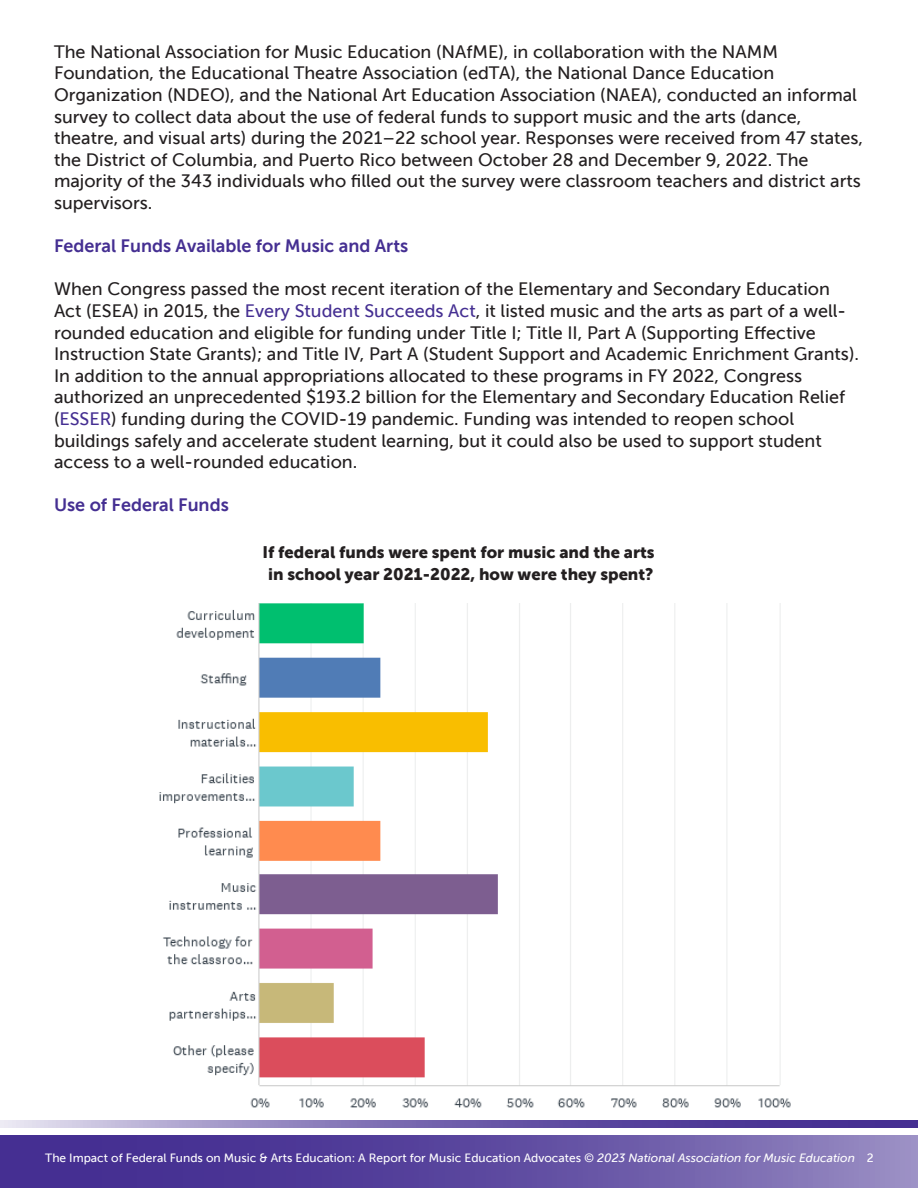
<style>
.page{position:relative;width:918px;height:1188px;background:#fff}
.page>*{position:absolute;margin:0;border:0;box-sizing:border-box;transform-origin:0 0}
.t1{font:18px/21.6px "Museo Sans 500";color:#231f20}
.t2{font:18px "Museo Sans 700";color:#452f92}
.t3{font:16.5px/21.6px "Museo Sans 900";color:#231f20;text-align:center}
.t4{font:12px "Museo Sans 500";color:#fff}
.s1{color:#452f92}
.s2{font-style:italic}
</style>
<div class="page">
<svg style="left:0;top:1136px;width:918px;height:52px;background:#614ea2"></svg>
<svg style="left:0;top:1120px;width:918px;height:7px;background:#7c6db2"></svg>
<img style="left:159px;top:603px;width:632px;height:505px">
<p class="t1" style="left:54px;top:42px;width:811px">The National Association for Music Education (NAfME), in collaboration with the NAMM Foundation, the Educational Theatre Association (edTA), the National Dance Education Organization (NDEO), and the National Art Education Association (NAEA), conducted an informal survey to collect data about the use of federal funds to support music and the arts (dance, theatre, and visual arts) during the 2021–22 school year. Responses were received from 47 states, the District of Columbia, and Puerto Rico between October 28 and December 9, 2022. The majority of the 343 individuals who 昀椀lled out the survey were classroom teachers and district arts supervisors.</p>
<p class="t2" style="left:54px;top:239px;width:356px">Federal Funds Available for Music and Arts</p>
<p class="t1" style="left:54px;top:279px;width:807px">When Congress passed the most recent iteration of the Elementary and Secondary Education Act (ESEA) in 2015, the <span class="s1">Every Student Succeeds Act</span>, it listed music and the arts as part of a well&shy;rounded education and eligible for funding under Title I; Title II, Part A (Supporting E昀昀ective Instruction State Grants); and Title IV, Part A (Student Support and Academic Enrichment Grants).<br>In addition to the annual appropriations allocated to these programs in FY 2022, Congress authorized an unprecedented $193.2 billion for the Elementary and Secondary Education Relief (<span class="s1">ESSER</span>) funding during the COVID-19 pandemic. Funding was intended to reopen school buildings safely and accelerate student learning, but it could also be used to support student access to a well-rounded education.</p>
<p class="t2" style="left:54px;top:498px;width:176px">Use of Federal Funds</p>
<p class="t3" style="left:263px;top:543px;width:394px">If federal funds were spent for music and the arts in school year 2021-2022, how were they spent?</p>
<p class="t4" style="left:45px;top:1152px;width:830px">The Impact of Federal Funds on Music &amp; Arts Education: A Report for Music Education Advocates <span class="s2">© 2023 National Association for Music Education</span> 2</p>
</div>
